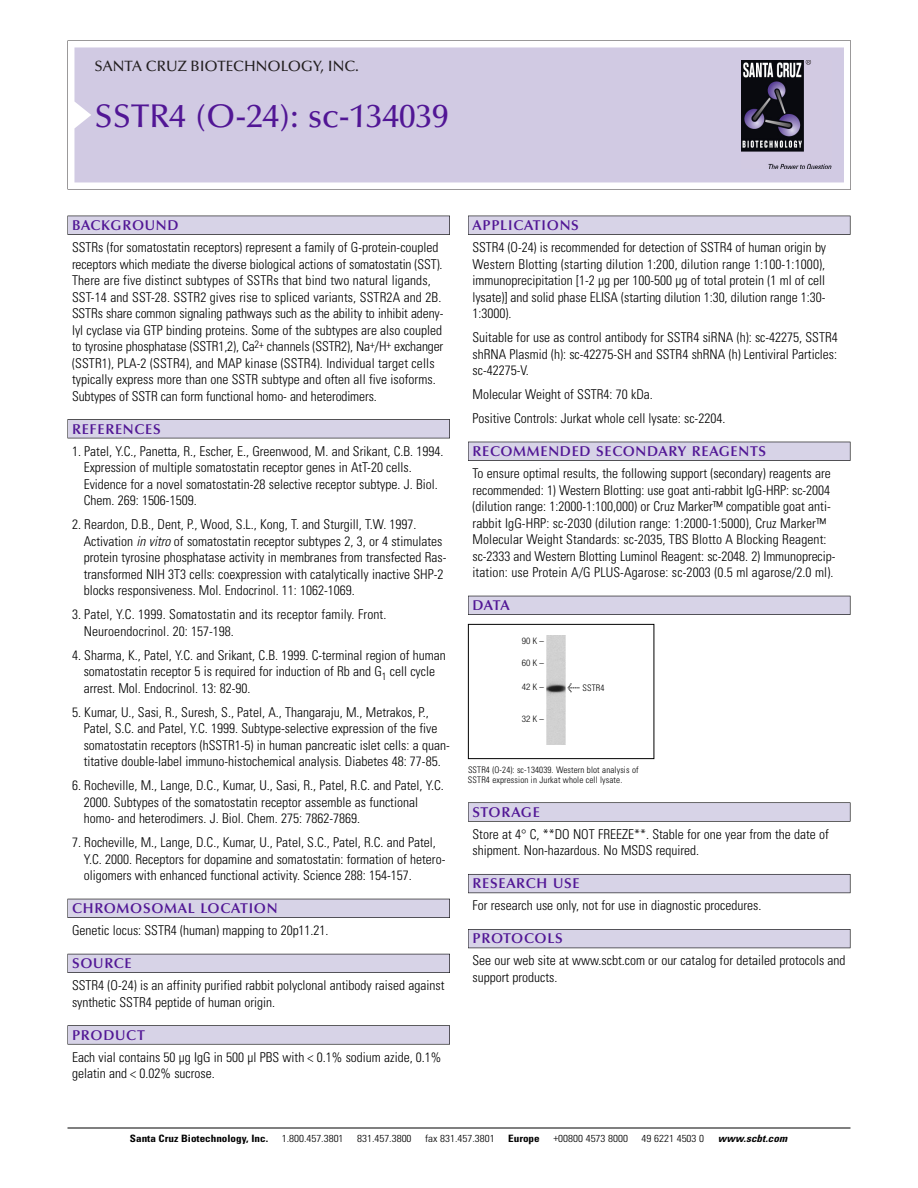
<style>
.page{position:relative;width:918px;height:1188px;background:#fff}
.page>*{position:absolute;margin:0;border:0;box-sizing:border-box;transform-origin:0 0}
.t1{font:500 33px "Optima";color:#511695}
.t2{font:500 15px "Optima";color:#231f20}
.t3{font:600 14.25px "Optima";letter-spacing:.05em;color:#511695}
.t4{font:300 condensed 13.5px/16.5px "Univers";color:#000}
.t5{font:300 condensed 10.2px "Univers";color:#000;scale:1.1 1}
.t6{font:700 condensed 10.2px "Univers";color:#000;scale:1.1 1}
.t7{font:italic 700 condensed 10.2px "Univers";letter-spacing:.005em;color:#000;scale:1.1 1}
.t8{font:300 condensed 9px/10.5px "Univers";letter-spacing:.015em;color:#000}
.t9{font:300 condensed 9px "Helvetica Neue";letter-spacing:.13em;color:#000}
.s1{font-style:italic}
.s2{font-family:"Meta Plus";font-weight:400;font-stretch:normal;font-size:10.5px}
</style>
<div class="page">
<svg style="left:68px;top:40px;width:783px;height:149px"></svg>
<div style="left:74px;top:47px;width:770px;height:135px;background:#d1cae3"></div>
<img style="left:741px;top:60px;width:90px;height:108px">
<div style="left:68px;top:216px;width:382px;height:19px;background:#525155"></div>
<div style="left:68px;top:216px;width:381px;height:18px;background:#d7d3e7"></div>
<div style="left:68px;top:419px;width:382px;height:19px;background:#525155"></div>
<div style="left:68px;top:420px;width:381px;height:18px;background:#d7d3e7"></div>
<div style="left:68px;top:899px;width:382px;height:19px;background:#525158"></div>
<div style="left:68px;top:899px;width:381px;height:18px;background:#d7d3e7"></div>
<div style="left:68px;top:954px;width:382px;height:19px;background:#54535a"></div>
<div style="left:68px;top:954px;width:381px;height:18px;background:#d7d3e7"></div>
<svg style="left:68px;top:1025px;width:382px;height:20px"></svg>
<div style="left:68px;top:1026px;width:381px;height:18px;background:#d7d3e7"></div>
<div style="left:468px;top:216px;width:382px;height:19px;background:#525155"></div>
<div style="left:468px;top:216px;width:382px;height:18px;background:#d7d3e7"></div>
<div style="left:468px;top:442px;width:382px;height:19px;background:#515055"></div>
<div style="left:468px;top:442px;width:382px;height:18px;background:#d7d3e7"></div>
<div style="left:468px;top:596px;width:382px;height:19px;background:#525158"></div>
<div style="left:468px;top:596px;width:382px;height:18px;background:#d7d3e7"></div>
<div style="left:468px;top:802px;width:382px;height:20px;background:#666"></div>
<div style="left:468px;top:803px;width:382px;height:18px;background:#d7d3e7"></div>
<div style="left:468px;top:874px;width:382px;height:19px;background:#5b5961"></div>
<div style="left:468px;top:875px;width:382px;height:18px;background:#d7d3e7"></div>
<div style="left:468px;top:929px;width:382px;height:19px;background:#535259"></div>
<div style="left:468px;top:930px;width:382px;height:18px;background:#d7d3e7"></div>
<hr style="left:68px;top:1128px;width:782px;height:1px;background:#000">
<div style="left:468px;top:624px;width:186px;height:135px;border:1px solid #000"></div>
<img style="left:546px;top:636px;width:19px;height:109px">
<p class="t2" style="left:94px;top:61px;width:266px">SANTA CRUZ BIOTECHNOLOGY, INC.</p>
<h1 class="t1" style="left:94px;top:103px;width:356px">SSTR4 (O-24): sc-134039</h1>
<p class="t3" style="left:72px;top:219px;width:108px">BACKGROUND</p>
<p class="t4" style="left:72px;top:240px;width:373px">SSTRs (for somatostatin receptors) represent a family of G-protein-coupled receptors which mediate the diverse biological actions of somatostatin (SST).<br>There are five distinct subtypes of SSTRs that bind two natural ligands, SST-14 and SST-28. SSTR2 gives rise to spliced variants, SSTR2A and 2B.<br>SSTRs share common signaling pathways such as the ability to inhibit adeny&shy;lyl cyclase via GTP binding proteins. Some of the subtypes are also coupled to tyrosine phosphatase (SSTR1,2), Ca<sup>2+</sup> channels (SSTR2), Na<sup>+</sup>/H<sup>+</sup> exchanger (SSTR1), PLA-2 (SSTR4), and MAP kinase (SSTR4). Individual target cells typically express more than one SSTR subtype and often all five isoforms.<br>Subtypes of SSTR can form functional homo- and heterodimers.</p>
<p class="t3" style="left:72px;top:423px;width:90px">REFERENCES</p>
<p class="t4" style="left:84px;top:444px;width:361px;text-indent:-12px">1. Patel, Y.C., Panetta, R., Escher, E., Greenwood, M. and Srikant, C.B. 1994.<br>Expression of multiple somatostatin receptor genes in AtT-20 cells.<br>Evidence for a novel somatostatin-28 selective receptor subtype. J. Biol.<br>Chem. 269: 1506-1509.</p>
<p class="t4" style="left:84px;top:517px;width:364px;text-indent:-12px">2. Reardon, D.B., Dent, P., Wood, S.L., Kong, T. and Sturgill, T.W. 1997.<br>Activation <span class="s1">in vitro</span> of somatostatin receptor subtypes 2, 3, or 4 stimulates protein tyrosine phosphatase activity in membranes from transfected Ras&shy;transformed NIH 3T3 cells: coexpression with catalytically inactive SHP-2 blocks responsiveness. Mol. Endocrinol. 11: 1062-1069.</p>
<p class="t4" style="left:84px;top:607px;width:304px;text-indent:-12px">3. Patel, Y.C. 1999. Somatostatin and its receptor family. Front.<br>Neuroendocrinol. 20: 157-198.</p>
<p class="t4" style="left:84px;top:648px;width:364px;text-indent:-12px">4. Sharma, K., Patel, Y.C. and Srikant, C.B. 1999. C-terminal region of human somatostatin receptor 5 is required for induction of Rb and G<sub>1</sub> cell cycle arrest. Mol. Endocrinol. 13: 82-90.</p>
<p class="t4" style="left:84px;top:705px;width:368px;text-indent:-12px">5. Kumar, U., Sasi, R., Suresh, S., Patel, A., Thangaraju, M., Metrakos, P., Patel, S.C. and Patel, Y.C. 1999. Subtype-selective expression of the five somatostatin receptors (hSSTR1-5) in human pancreatic islet cells: a quan&shy;titative double-label immuno-histochemical analysis. Diabetes 48: 77-85.</p>
<p class="t4" style="left:84px;top:778px;width:362px;text-indent:-12px">6. Rocheville, M., Lange, D.C., Kumar, U., Sasi, R., Patel, R.C. and Patel, Y.C.<br>2000. Subtypes of the somatostatin receptor assemble as functional homo- and heterodimers. J. Biol. Chem. 275: 7862-7869.</p>
<p class="t4" style="left:84px;top:835px;width:363px;text-indent:-12px">7. Rocheville, M., Lange, D.C., Kumar, U., Patel, S.C., Patel, R.C. and Patel,<br>Y.C. 2000. Receptors for dopamine and somatostatin: formation of hetero&shy;oligomers with enhanced functional activity. Science 288: 154-157.</p>
<p class="t3" style="left:72px;top:903px;width:207px">CHROMOSOMAL LOCATION</p>
<p class="t4" style="left:72px;top:923px;width:258px">Genetic locus: SSTR4 (human) mapping to 20p11.21.</p>
<p class="t3" style="left:72px;top:958px;width:61px">SOURCE</p>
<p class="t4" style="left:72px;top:978px;width:374px">SSTR4 (O-24) is an affinity purified rabbit polyclonal antibody raised against synthetic SSTR4 peptide of human origin.</p>
<p class="t3" style="left:72px;top:1029px;width:74px">PRODUCT</p>
<p class="t4" style="left:72px;top:1050px;width:371px">Each vial contains 50 µg IgG in 500 µl PBS with &lt; 0.1% sodium azide, 0.1% gelatin and &lt; 0.02% sucrose.</p>
<p class="t3" style="left:473px;top:219px;width:108px">APPLICATIONS</p>
<p class="t4" style="left:473px;top:240px;width:355px;text-align:justify">SSTR4 (O-24) is recommended for detection of SSTR4 of human origin by Western Blotting (starting dilution 1:200, dilution range 1:100-1:1000), immunoprecipitation [1-2 µg per 100-500 µg of total protein (1 ml of cell lysate)] and solid phase ELISA (starting dilution 1:30, dilution range 1:30- 1:3000).</p>
<p class="t4" style="left:473px;top:330px;width:367px;text-align:justify">Suitable for use as control antibody for SSTR4 siRNA (h): sc-42275, SSTR4 shRNA Plasmid (h): sc-42275-SH and SSTR4 shRNA (h) Lentiviral Particles: sc-42275-V.</p>
<p class="t4" style="left:473px;top:383px;width:254px;line-height:24px">Molecular Weight of SSTR4: 70 kDa.<br>Positive Controls: Jurkat whole cell lysate: sc-2204.</p>
<p class="t3" style="left:473px;top:446px;width:295px">RECOMMENDED SECONDARY REAGENTS</p>
<p class="t4" style="left:473px;top:466px;width:364px">To ensure optimal results, the following support (secondary) reagents are recommended: 1) Western Blotting: use goat anti-rabbit IgG-HRP: sc-2004 (dilution range: 1:2000-1:100,000) or Cruz Marker™ compatible goat anti&shy;rabbit IgG-HRP: sc-2030 (dilution range: 1:2000-1:5000), Cruz Marker™ Molecular Weight Standards: sc-2035, TBS Blotto A Blocking Reagent: sc-2333 and Western Blotting Luminol Reagent: sc-2048. 2) Immunoprecip&shy;itation: use Protein A/G PLUS-Agarose: sc-2003 (0.5 ml agarose/2.0 ml).</p>
<p class="t3" style="left:473px;top:600px;width:39px">DATA</p>
<p class="t9" style="left:522px;top:637px;width:24px">90K–</p>
<p class="t9" style="left:522px;top:660px;width:24px">60K–</p>
<p class="t9" style="left:522px;top:684px;width:24px">42K–</p>
<p class="t9" style="left:522px;top:715px;width:24px">32K–</p>
<p class="t8" style="left:568px;top:684px;width:38px"><span class="s2">&lt;</span> SSTR4</p>
<p class="t8" style="left:468px;top:765px;width:172px">SSTR4 (O-24): sc-134039. Western blot analysis of<br>SSTR4 expression in Jurkat whole cell lysate.</p>
<p class="t3" style="left:473px;top:806px;width:69px">STORAGE</p>
<p class="t4" style="left:473px;top:827px;width:358px">Store at 4° C, **DO NOT FREEZE**. Stable for one year from the date of shipment. Non-hazardous. No MSDS required.</p>
<p class="t3" style="left:473px;top:878px;width:109px">RESEARCH USE</p>
<p class="t4" style="left:473px;top:899px;width:290px">For research use only, not for use in diagnostic procedures.</p>
<p class="t3" style="left:473px;top:933px;width:92px">PROTOCOLS</p>
<p class="t4" style="left:473px;top:954px;width:375px">See our web site at www.scbt.com or our catalog for detailed protocols and support products.</p>
<p class="t6" style="left:130px;top:1135px;width:127px">Santa Cruz Biotechnology, Inc.</p>
<p class="t5" style="left:282px;top:1135px;width:58px">1.800.457.3801</p>
<p class="t5" style="left:357px;top:1135px;width:51px">831.457.3800</p>
<p class="t5" style="left:425px;top:1135px;width:65px">fax 831.457.3801</p>
<p class="t6" style="left:508px;top:1135px;width:30px">Europe</p>
<p class="t5" style="left:553px;top:1135px;width:69px">+00800 4573 8000</p>
<p class="t5" style="left:642px;top:1135px;width:58px">49 6221 4503 0</p>
<p class="t7" style="left:718px;top:1135px;width:64px">www.scbt.com</p>
</div>
